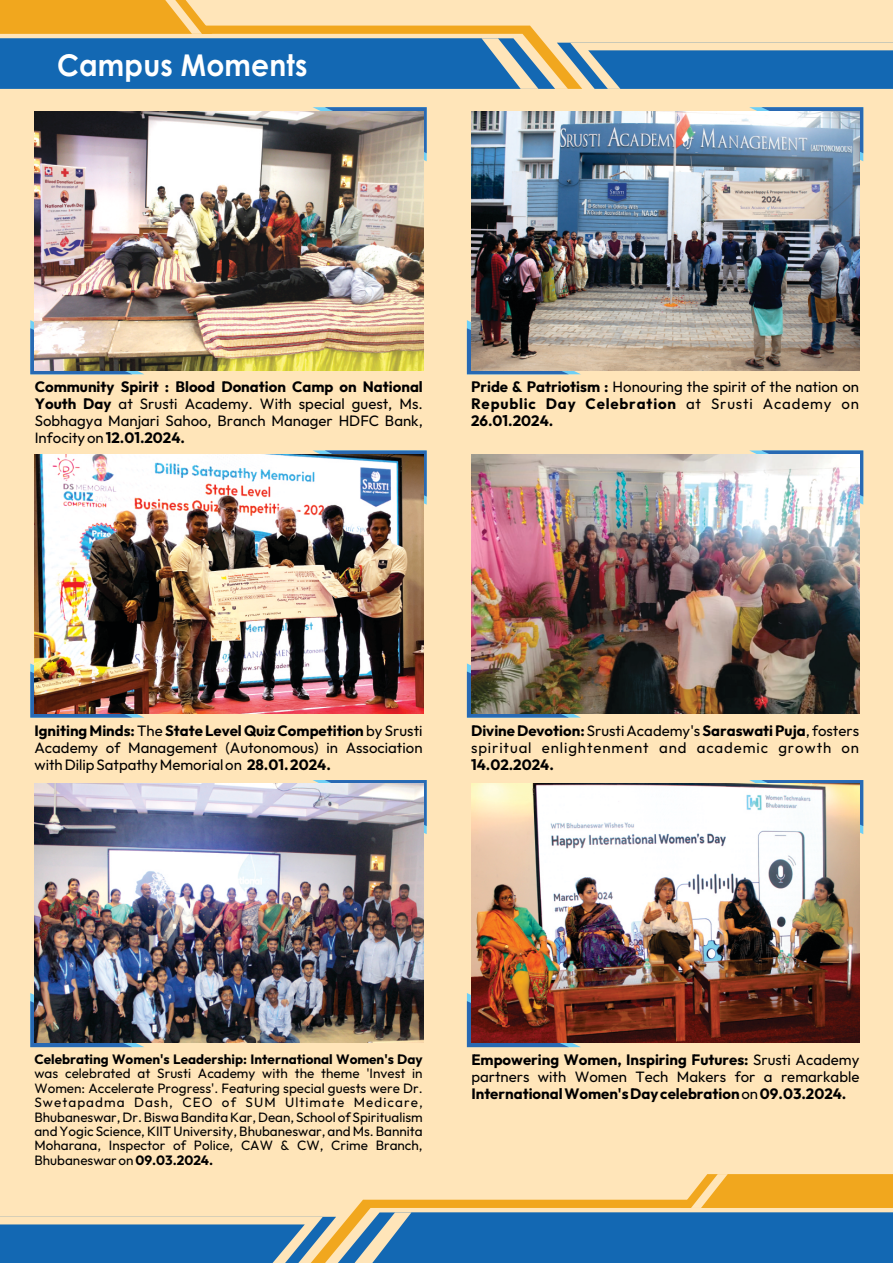
<style>
.page{position:relative;width:893px;height:1263px;background:#ffe5b9}
.page>*{position:absolute;margin:0;border:0;box-sizing:border-box;transform-origin:0 0}
.t1{font:700 30px "Century Gothic";letter-spacing:.005em;color:#fff;scale:.94 1}
.t2{font:15px/17px "Outfit";color:#000;text-align:justify}
.t3{font:700 15px/17px "Outfit";color:#000;text-align:justify}
.t4{font:15px/17px "Outfit";letter-spacing:.06em;color:#000}
.t5{font:13.5px/14.4px "Outfit";color:#000;text-align:justify}
.t6{font:700 13.5px "Outfit";color:#000}
.s1{font-weight:700}
.s2{font-weight:400}
</style>
<div class="page">
<svg style="left:0;top:0;width:893px;height:89px"></svg>
<svg style="left:0;top:1174px;width:893px;height:89px"></svg>
<svg style="left:30px;top:320px;width:114px;height:54px"></svg>
<svg style="left:313px;top:107px;width:114px;height:54px"></svg>
<img style="left:35px;top:111px;width:388px;height:259px">
<svg style="left:30px;top:663px;width:114px;height:55px"></svg>
<svg style="left:313px;top:450px;width:114px;height:55px"></svg>
<img style="left:35px;top:454px;width:388px;height:259px">
<svg style="left:467px;top:320px;width:114px;height:54px"></svg>
<svg style="left:749px;top:107px;width:114px;height:54px"></svg>
<img style="left:471px;top:111px;width:389px;height:259px">
<svg style="left:467px;top:663px;width:114px;height:55px"></svg>
<svg style="left:749px;top:450px;width:114px;height:55px"></svg>
<img style="left:471px;top:454px;width:389px;height:259px">
<svg style="left:467px;top:993px;width:114px;height:54px"></svg>
<svg style="left:749px;top:780px;width:114px;height:54px"></svg>
<img style="left:471px;top:784px;width:389px;height:259px">
<svg style="left:30px;top:993px;width:114px;height:54px"></svg>
<svg style="left:313px;top:780px;width:114px;height:54px"></svg>
<img style="left:35px;top:784px;width:388px;height:259px">
<h1 class="t1" style="left:57px;top:53px;width:268px">Campus Moments</h1>
<p class="t2" style="left:35px;top:378px;width:390px"><span class="s1">Community Spirit : Blood Donation Camp on National Youth Day</span> at Srusti Academy. With special guest, Ms.<br>Sobhagya Manjari Sahoo, Branch Manager HDFC Bank, Infocity on <span class="s1">12.01.2024.</span></p>
<p class="t3" style="left:471px;top:378px;width:390px">Pride &amp; Patriotism : <span class="s2">Honouring the spirit of the nation on </span>Republic Day Celebration <span class="s2">at Srusti Academy on </span>26.01.2024.</p>
<p class="t2" style="left:34px;top:722px;width:390px"><span class="s1">Igniting Minds:</span> The <span class="s1">State Level Quiz Competition</span> by Srusti Academy of Management (Autonomous) in Association with Dilip Satpathy Memorial on <span class="s1">28.01. 2024.</span></p>
<p class="t4" style="left:471px;top:722px;width:390px"><span class="s1">Divine Devotion:</span> Srusti Academy's <span class="s1">Saraswati Puja</span>, fosters spiritual enlightenment and academic growth on</p>
<p class="t3" style="left:471px;top:756px;width:84px">14.02.2024.</p>
<p class="t6" style="left:34px;top:1050px;width:390px">Celebrating Women's Leadership: International Women's Day</p>
<p class="t5" style="left:34px;top:1066px;width:390px">was celebrated at Srusti Academy with the theme 'Invest in Women: Accelerate Progress'. Featuring special guests were Dr.<br>Swetapadma Dash, CEO of SUM Ultimate Medicare, Bhubaneswar, Dr. Biswa Bandita Kar, Dean, School of Spiritualism and Yogic Science, KIIT University, Bhubaneswar, and Ms. Bannita Moharana, Inspector of Police, CAW &amp; CW, Crime Branch, Bhubaneswar on <span class="s1">09.03.2024.</span></p>
<p class="t3" style="left:471px;top:1051px;width:390px">Empowering Women, Inspiring Futures: <span class="s2">Srusti Academy partners with Women Tech Makers for a remarkable </span>International Women's Day celebration <span class="s2">on</span> 09.03.2024.</p>
</div>
